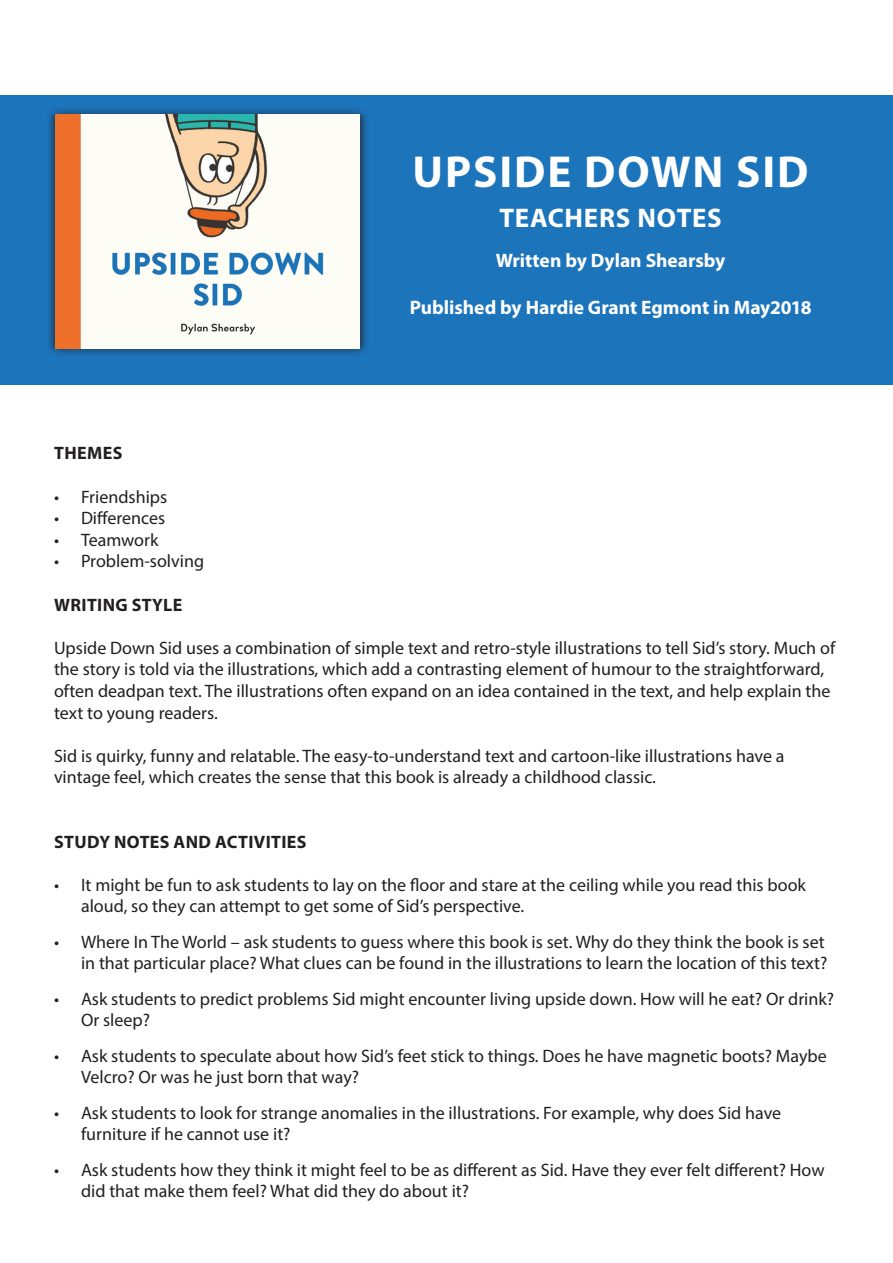
<style>
.page{position:relative;width:893px;height:1263px;background:#fff}
.page>*{position:absolute;margin:0;border:0;box-sizing:border-box;transform-origin:0 0}
.t1{font:700 45px "Myriad Pro";letter-spacing:.045em;color:#fff}
.t2{font:700 27px "Myriad Pro";letter-spacing:.025em;color:#fff}
.t3{font:700 19.5px "Myriad Pro";color:#fff}
.t4{font:18px/21px "Myriad Pro";color:#231f20}
.t5{font:700 18px "Myriad Pro";letter-spacing:.02em;color:#231f20}
</style>
<div class="page">
<div style="left:0;top:95px;width:893px;height:289px;background:#1c74bb"></div>
<div style="left:46px;top:106px;width:323px;height:252px;background:#231f20;opacity:.75"></div>
<div style="left:46px;top:115px;width:323px;height:233px;background:#231f20;opacity:.75"></div>
<img style="left:56px;top:115px;width:303px;height:233px">
<h1 class="t1" style="left:413px;top:143px;width:397px">UPSIDE DOWN SID</h1>
<h2 class="t2" style="left:499px;top:201px;width:224px">TEACHERS NOTES</h2>
<p class="t3" style="left:496px;top:248px;width:231px">Written by Dylan Shearsby</p>
<p class="t3" style="left:410px;top:295px;width:403px">Published by Hardie Grant Egmont in May2018</p>
<p class="t5" style="left:54px;top:441px;width:70px">THEMES</p>
<p class="t4" style="left:54px;top:486px;width:115px">• Friendships</p>
<p class="t4" style="left:54px;top:507px;width:113px">• Differences</p>
<p class="t4" style="left:54px;top:529px;width:106px">• Teamwork</p>
<p class="t4" style="left:54px;top:550px;width:152px">• Problem-solving</p>
<p class="t5" style="left:54px;top:593px;width:130px">WRITING STYLE</p>
<p class="t4" style="left:54px;top:637px;width:783px;line-height:21.6px">Upside Down Sid uses a combination of simple text and retro-style illustrations to tell Sid’s story. Much of the story is told via the illustrations, which add a contrasting element of humour to the straightforward, often deadpan text. The illustrations often expand on an idea contained in the text, and help explain the text to young readers.</p>
<p class="t4" style="left:54px;top:745px;width:732px;line-height:21.6px">Sid is quirky, funny and relatable. The easy-to-understand text and cartoon-like illustrations have a vintage feel, which creates the sense that this book is already a childhood classic.</p>
<p class="t5" style="left:54px;top:830px;width:254px">STUDY NOTES AND ACTIVITIES</p>
<p class="t4" style="left:81px;top:874px;width:726px;text-indent:-27px">• It might be fun to ask students to lay on the floor and stare at the ceiling while you read this book aloud, so they can attempt to get some of Sid’s perspective.</p>
<p class="t4" style="left:54px;top:931px;width:775px;text-align:right">• Where In The World – ask students to guess where this book is set. Why do they think the book is set in that particular place? What clues can be found in the illustrations to learn the location of this text?</p>
<p class="t4" style="left:81px;top:988px;width:755px;text-indent:-27px">• Ask students to predict problems Sid might encounter living upside down. How will he eat? Or drink?<br>Or sleep?</p>
<p class="t4" style="left:81px;top:1045px;width:747px;text-indent:-27px">• Ask students to speculate about how Sid’s feet stick to things. Does he have magnetic boots? Maybe<br>Velcro? Or was he just born that way?</p>
<p class="t4" style="left:81px;top:1102px;width:702px;text-indent:-27px">• Ask students to look for strange anomalies in the illustrations. For example, why does Sid have furniture if he cannot use it?</p>
<p class="t4" style="left:81px;top:1159px;width:745px;text-indent:-27px">• Ask students how they think it might feel to be as different as Sid. Have they ever felt different? How did that make them feel? What did they do about it?</p>
</div>
